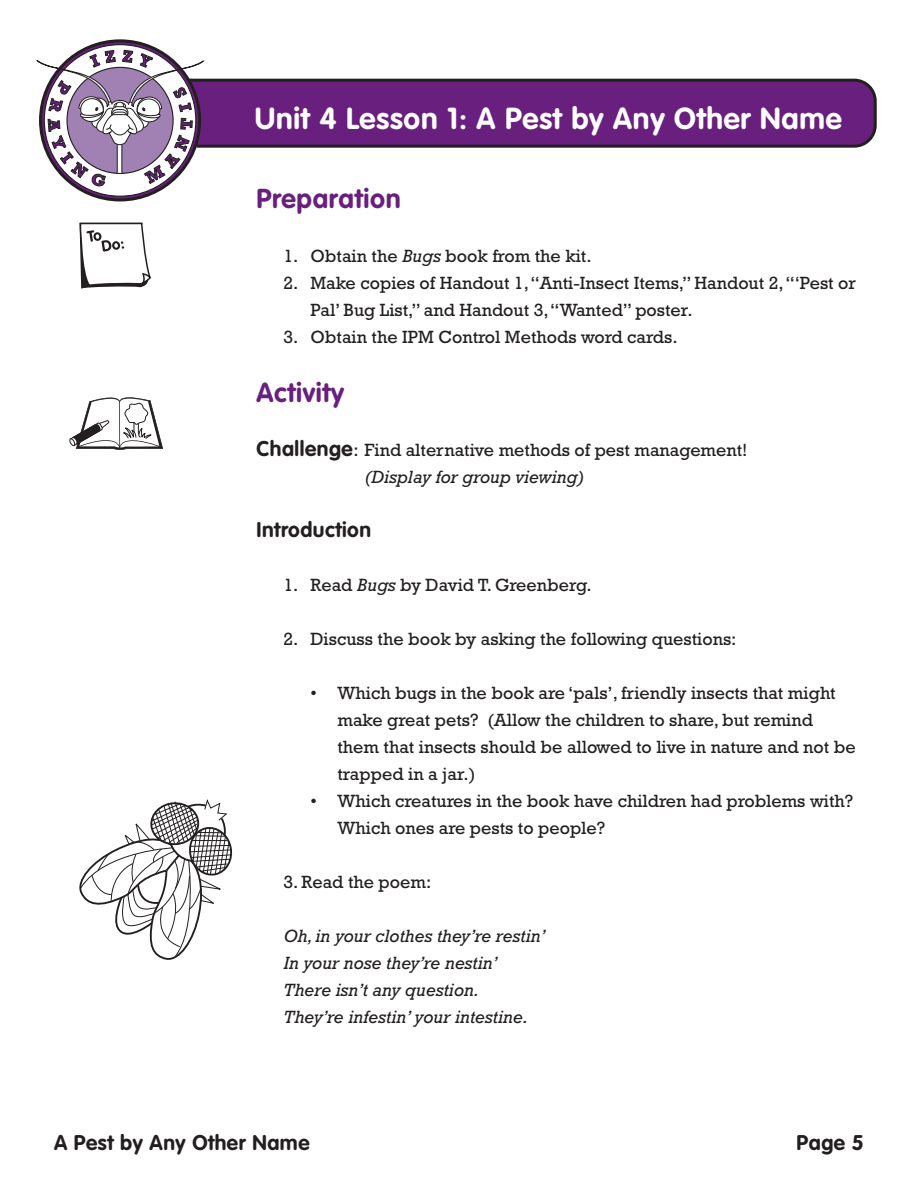
<style>
.page{position:relative;width:918px;height:1188px;background:#fff}
.page>*{position:absolute;margin:0;border:0;box-sizing:border-box;transform-origin:0 0}
.t1{font:700 30px "VAG Rounded";letter-spacing:.025em;color:#fff}
.t2{font:700 27px "VAG Rounded";letter-spacing:.025em;color:#681f7d}
.t3{font:700 21px "VAG Rounded";letter-spacing:.025em;color:#231f20}
.t4{font:18px/27px "Rockwell";color:#231f20}
.t5{font:italic 18px/27px "Rockwell";color:#231f20}
.s1{font-style:italic}
.s2{font-family:"VAG Rounded";font-weight:700;font-size:21px}
</style>
<div class="page">
<svg style="left:205px;top:78px;width:672px;height:70px;background:#642377"></svg>
<svg style="left:36px;top:39px;width:169px;height:163px"></svg>
<svg style="left:80px;top:224px;width:70px;height:65px"></svg>
<svg style="left:69px;top:397px;width:94px;height:53px"></svg>
<svg style="left:79px;top:799px;width:154px;height:161px"></svg>
<h1 class="t1" style="left:255px;top:101px;width:589px">Unit 4 Lesson 1: A Pest by Any Other Name</h1>
<h2 class="t2" style="left:256px;top:182px;width:146px">Preparation</h2>
<p class="t4" style="left:284px;top:242px;width:310px">1. Obtain the <span class="s1">Bugs</span> book from the kit.</p>
<p class="t4" style="left:310px;top:269px;width:547px;text-indent:-27px">2. Make copies of Handout 1, “Anti-Insect Items,” Handout 2, “‘Pest or<br>Pal’ Bug List,” and Handout 3, “Wanted” poster.</p>
<p class="t4" style="left:284px;top:323px;width:396px">3. Obtain the IPM Control Methods word cards.</p>
<h2 class="t2" style="left:256px;top:377px;width:89px">Activity</h2>
<p class="t4" style="left:364px;top:436px;width:385px;text-indent:-108px"><span class="s2">Challenge</span>: Find alternative methods of pest management! <span class="s1">(Display for group viewing)</span></p>
<p class="t3" style="left:256px;top:517px;width:116px">Introduction</p>
<p class="t4" style="left:284px;top:571px;width:310px">1. Read <span class="s1">Bugs</span> by David T. Greenberg.</p>
<p class="t4" style="left:283px;top:625px;width:455px">2. Discuss the book by asking the following questions:</p>
<p class="t4" style="left:338px;top:679px;width:520px;text-indent:-27px">• Which bugs in the book are ‘pals’, friendly insects that might make great pets? (Allow the children to share, but remind them that insects should be allowed to live in nature and not be trapped in a jar.)</p>
<p class="t4" style="left:338px;top:787px;width:517px;text-indent:-27px">• Which creatures in the book have children had problems with?<br>Which ones are pests to people?</p>
<p class="t4" style="left:284px;top:868px;width:149px">3. Read the poem:</p>
<p class="t5" style="left:284px;top:922px;width:263px">Oh, in your clothes they’re restin’<br>In your nose they’re nestin’<br>There isn’t any question.<br>They’re infestin’ your intestine.</p>
<p class="t3" style="left:54px;top:1130px;width:257px">A Pest by Any Other Name</p>
<p class="t3" style="left:797px;top:1130px;width:69px">Page 5</p>
</div>
